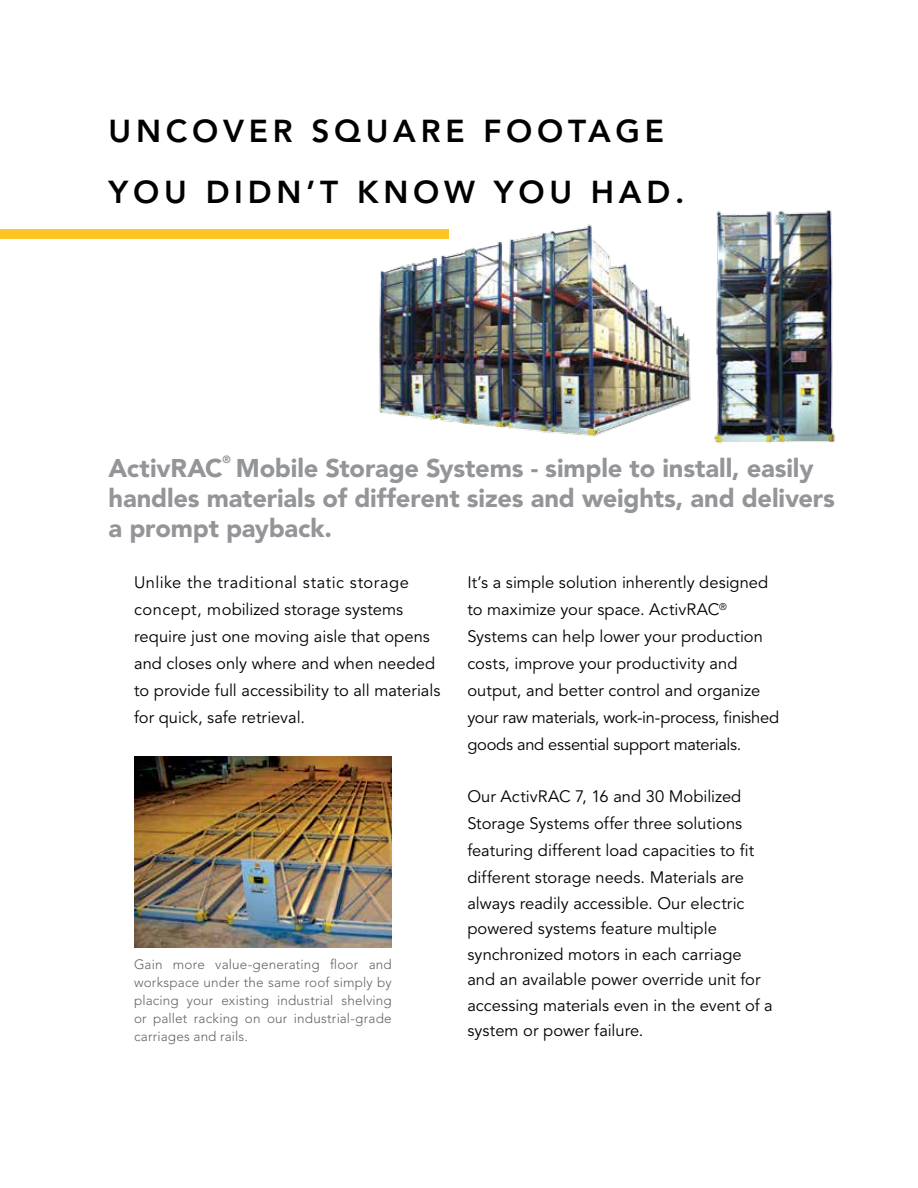
<style>
.page{position:relative;width:918px;height:1188px;background:#fff}
.page>*{position:absolute;margin:0;border:0;box-sizing:border-box;transform-origin:0 0}
.t1{font:800 31.5px/60px "Avenir";letter-spacing:.15em;color:#000}
.t2{font:900 25.5px/30px "Avenir";letter-spacing:-.005em;color:#939598}
.t3{font:16.5px/27px "Avenir";color:#000}
.t4{font:300 13.5px/18px "Avenir";letter-spacing:.01em;color:#636466;text-align:justify}
.t5{font:900 10.5px "Avenir";color:#939598}
</style>
<div class="page">
<img style="left:134px;top:756px;width:258px;height:191px">
<img style="left:360px;top:210px;width:475px;height:234px">
<div style="left:0;top:230px;width:448px;height:9px;background:#ffc425"></div>
<h1 class="t1" style="left:109px;top:101px;width:577px">UNCOVER SQUARE FOOTAGE<br>YOU DIDN’T KNOW YOU HAD.</h1>
<h2 class="t2" style="left:109px;top:453px;width:115px">ActivRAC</h2>
<p class="t5" style="left:223px;top:453px;width:10px">®</p>
<h2 class="t2" style="left:109px;top:453px;width:728px;text-indent:127px">Mobile Storage Systems - simple to install, easily handles materials of different sizes and weights, and delivers a prompt payback.</h2>
<p class="t3" style="left:134px;top:569px;width:308px">Unlike the traditional static storage concept, mobilized storage systems require just one moving aisle that opens and closes only where and when needed to provide full accessibility to all materials for quick, safe retrieval.</p>
<p class="t3" style="left:467px;top:569px;width:313px">It’s a simple solution inherently designed to maximize your space. ActivRAC<sup>® </sup>Systems can help lower your production costs, improve your productivity and output, and better control and organize your raw materials, work-in-process, finished goods and essential support materials.</p>
<p class="t3" style="left:467px;top:784px;width:288px">Our ActivRAC 7, 16 and 30 Mobilized Storage Systems offer three solutions featuring different load capacities to fit different storage needs. Materials are</p>
<p class="t3" style="left:467px;top:891px;width:307px;line-height:25.5px">always readily accessible. Our electric powered systems feature multiple synchronized motors in each carriage and an available power override unit for accessing materials even in the event of a system or power failure.</p>
<p class="t4" style="left:134px;top:955px;width:259px">Gain more value-generating floor and workspace under the same roof simply by placing your existing industrial shelving or pallet racking on our industrial-grade carriages and rails.</p>
</div>
